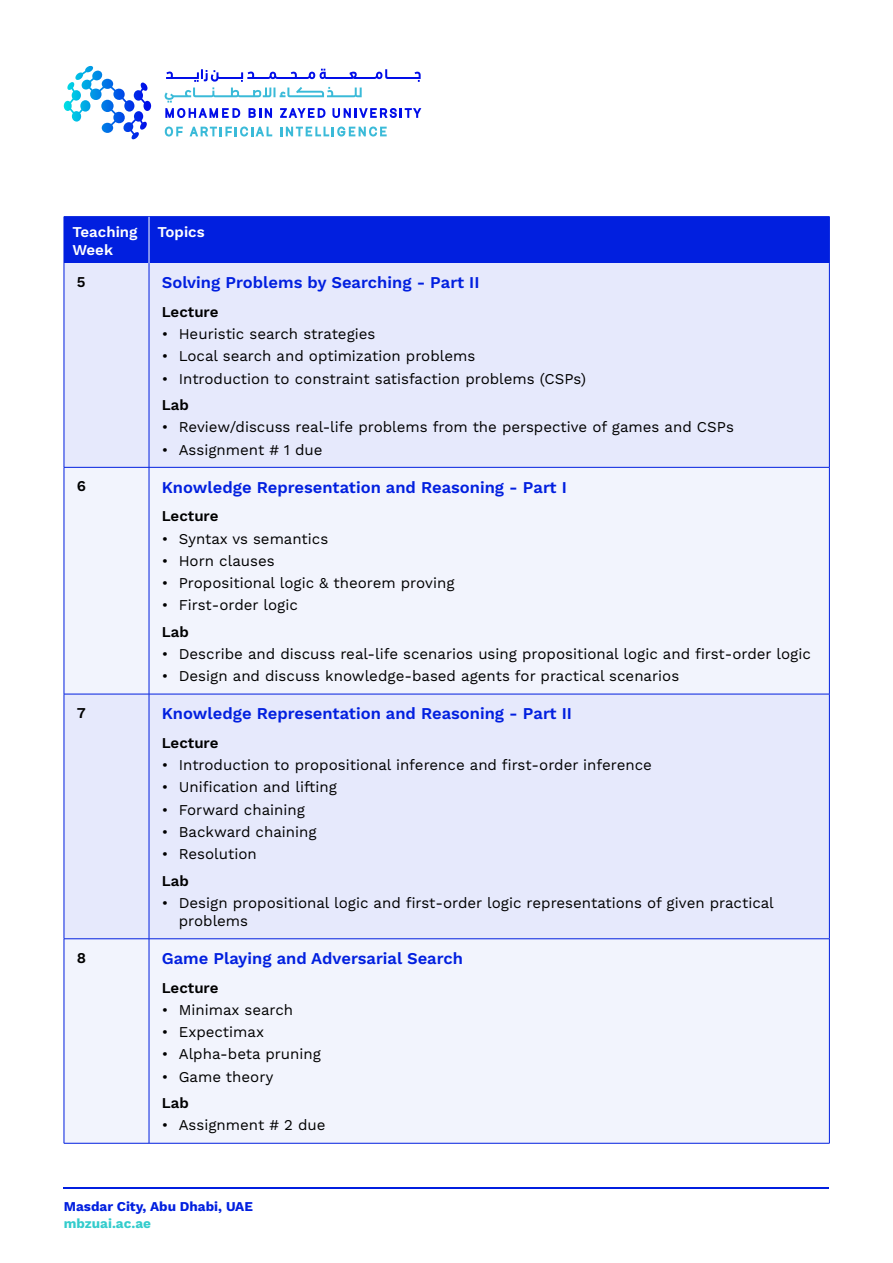
<style>
.page{position:relative;width:893px;height:1263px;background:#fff}
.page>*{position:absolute;margin:0;border:0;box-sizing:border-box;transform-origin:0 0}
.t1{font:600 16.5px "Work Sans";color:#011fdf}
.t2{font:15px/18px "Work Sans";color:#000}
.t3{font:600 15px "Work Sans";color:#000}
.t4{font:600 15px/18px "Work Sans";color:#fff}
.t5{font:700 13.5px "Work Sans";color:#011fdf}
.t6{font:700 13.5px "Work Sans";color:#3cc}
</style>
<div class="page">
<div style="left:65px;top:217px;width:764px;height:46px;background:#011fdf"></div>
<div style="left:65px;top:263px;width:764px;height:204px;background:#e6e9fc"></div>
<svg style="left:65px;top:468px;width:764px;height:675px;fill:#f2f4fd"></svg>
<hr style="left:64px;top:216px;width:85px;height:1px;background:#011fdf">
<hr style="left:64px;top:217px;width:1px;height:46px;background:#011fdf">
<hr style="left:149px;top:216px;width:681px;height:1px;background:#011fdf">
<hr style="left:829px;top:217px;width:1px;height:46px;background:#011fdf">
<hr style="left:64px;top:263px;width:1px;height:204px;background:#011fdf">
<hr style="left:149px;top:263px;width:1px;height:204px;background:#011fdf">
<hr style="left:829px;top:263px;width:1px;height:204px;background:#011fdf">
<hr style="left:64px;top:467px;width:85px;height:1px;background:#011fdf">
<hr style="left:64px;top:467px;width:1px;height:227px;background:#011fdf">
<hr style="left:149px;top:467px;width:681px;height:1px;background:#011fdf">
<hr style="left:149px;top:467px;width:1px;height:227px;background:#011fdf">
<hr style="left:829px;top:467px;width:1px;height:227px;background:#011fdf">
<hr style="left:64px;top:694px;width:85px;height:1px;background:#011fdf">
<hr style="left:64px;top:694px;width:1px;height:244px;background:#011fdf">
<hr style="left:149px;top:694px;width:681px;height:1px;background:#011fdf">
<hr style="left:149px;top:694px;width:1px;height:244px;background:#011fdf">
<hr style="left:829px;top:694px;width:1px;height:244px;background:#011fdf">
<hr style="left:64px;top:938px;width:85px;height:1px;background:#011fdf">
<hr style="left:64px;top:939px;width:1px;height:204px;background:#011fdf">
<hr style="left:149px;top:938px;width:681px;height:1px;background:#011fdf">
<hr style="left:149px;top:939px;width:1px;height:204px;background:#011fdf">
<hr style="left:829px;top:939px;width:1px;height:204px;background:#011fdf">
<hr style="left:64px;top:1143px;width:85px;height:1px;background:#011fdf">
<hr style="left:149px;top:1143px;width:681px;height:1px;background:#011fdf">
<hr style="left:149px;top:217px;width:1px;height:46px;background:#fff">
<hr style="left:64px;top:1187px;width:765px;height:1px;background:#011fdf">
<svg style="left:64px;top:66px;width:87px;height:74px"></svg>
<svg style="left:165px;top:127px;width:18px;height:10px"></svg>
<svg style="left:190px;top:127px;width:82px;height:10px"></svg>
<svg style="left:280px;top:127px;width:107px;height:10px"></svg>
<svg style="left:164px;top:69px;width:257px;height:49px"></svg>
<p class="t4" style="left:72px;top:223px;width:67px">Teaching<br>Week</p>
<p class="t4" style="left:158px;top:223px;width:49px">Topics</p>
<p class="t3" style="left:77px;top:273px;width:10px">5</p>
<p class="t1" style="left:162px;top:273px;width:319px">Solving Problems by Searching - Part II</p>
<p class="t3" style="left:162px;top:303px;width:58px">Lecture</p>
<p class="t2" style="left:162px;top:326px;width:215px">• Heuristic search strategies</p>
<p class="t2" style="left:162px;top:348px;width:315px">• Local search and optimization problems</p>
<p class="t2" style="left:162px;top:370px;width:426px">• Introduction to constraint satisfaction problems (CSPs)</p>
<p class="t3" style="left:162px;top:396px;width:29px">Lab</p>
<p class="t2" style="left:162px;top:419px;width:574px">• Review/discuss real-life problems from the perspective of games and CSPs</p>
<p class="t2" style="left:162px;top:441px;width:162px">• Assignment # 1 due</p>
<p class="t3" style="left:77px;top:478px;width:11px">6</p>
<p class="t1" style="left:162px;top:477px;width:407px">Knowledge Representation and Reasoning - Part I</p>
<p class="t3" style="left:162px;top:507px;width:58px">Lecture</p>
<p class="t2" style="left:162px;top:530px;width:168px">• Syntax vs semantics</p>
<p class="t2" style="left:162px;top:552px;width:114px">• Horn clauses</p>
<p class="t2" style="left:162px;top:574px;width:294px">• Propositional logic &amp; theorem proving</p>
<p class="t2" style="left:162px;top:597px;width:138px">• First-order logic</p>
<p class="t3" style="left:162px;top:623px;width:29px">Lab</p>
<p class="t2" style="left:162px;top:645px;width:650px">• Describe and discuss real-life scenarios using propositional logic and first-order logic</p>
<p class="t2" style="left:162px;top:668px;width:519px">• Design and discuss knowledge-based agents for practical scenarios</p>
<p class="t3" style="left:77px;top:704px;width:10px">7</p>
<p class="t1" style="left:162px;top:704px;width:412px">Knowledge Representation and Reasoning - Part II</p>
<p class="t3" style="left:162px;top:734px;width:58px">Lecture</p>
<p class="t2" style="left:162px;top:757px;width:492px">• Introduction to propositional inference and first-order inference</p>
<p class="t2" style="left:162px;top:779px;width:177px">• Unification and lifting</p>
<p class="t2" style="left:162px;top:801px;width:145px">• Forward chaining</p>
<p class="t2" style="left:162px;top:823px;width:156px">• Backward chaining</p>
<p class="t2" style="left:162px;top:846px;width:97px">• Resolution</p>
<p class="t3" style="left:162px;top:872px;width:29px">Lab</p>
<p class="t2" style="left:179px;top:894px;width:597px;text-indent:-17px">• Design propositional logic and first-order logic representations of given practical problems</p>
<p class="t3" style="left:77px;top:949px;width:11px">8</p>
<p class="t1" style="left:162px;top:949px;width:303px">Game Playing and Adversarial Search</p>
<p class="t3" style="left:162px;top:979px;width:58px">Lecture</p>
<p class="t2" style="left:162px;top:1001px;width:133px">• Minimax search</p>
<p class="t2" style="left:162px;top:1024px;width:104px">• Expectimax</p>
<p class="t2" style="left:162px;top:1046px;width:161px">• Alpha-beta pruning</p>
<p class="t2" style="left:162px;top:1068px;width:113px">• Game theory</p>
<p class="t3" style="left:162px;top:1094px;width:29px">Lab</p>
<p class="t2" style="left:162px;top:1117px;width:165px">• Assignment # 2 due</p>
<p class="t5" style="left:64px;top:1199px;width:191px">Masdar City, Abu Dhabi, UAE</p>
<p class="t6" style="left:64px;top:1215px;width:89px">mbzuai.ac.ae</p>
</div>
